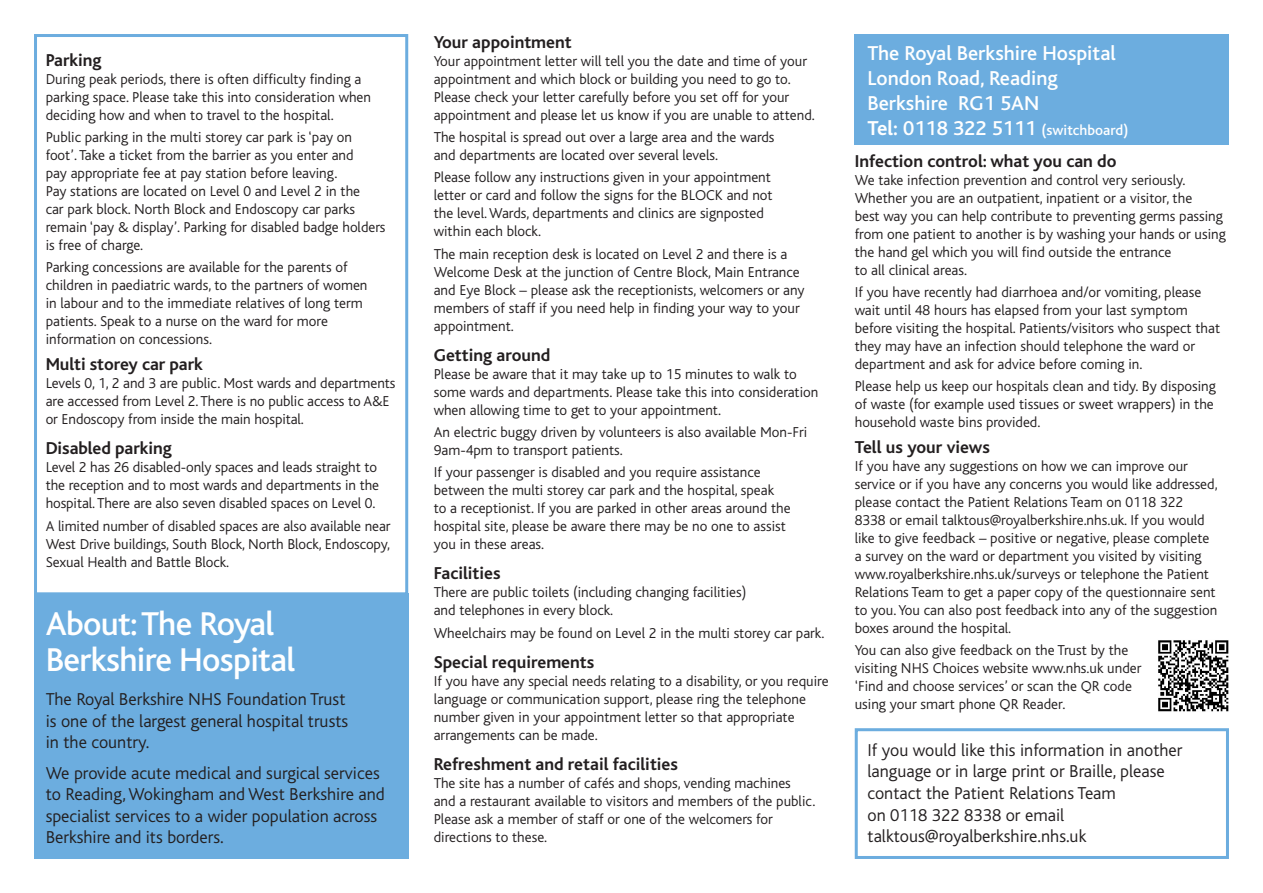
<style>
.page{position:relative;width:1263px;height:893px;background:#fff}
.page>*{position:absolute;margin:0;border:0;box-sizing:border-box;transform-origin:0 0}
.t1{font:500 34.5px/36px "Bliss";letter-spacing:-.02em;color:#fff}
.t2{font:500 21px/25.2px "Bliss";color:#fff}
.t3{font:300 18px/21.6px "Bliss";color:#231f20}
.t4{font:700 18px "Bliss";color:#231f20}
.t5{font:300 15px/18px "Bliss";color:#231f20}
.t6{font:500 15px "Bliss";color:#fff}
.s1{font-weight:700;font-size:21px}
.s2{font-size:21px}
</style>
<div class="page">
<div style="left:34px;top:34px;width:374px;height:561px;border:3px solid #6caddf"></div>
<div style="left:855px;top:728px;width:374px;height:131px;border:3px solid #6caddf"></div>
<div style="left:34px;top:593px;width:374px;height:266px;background:#6caddf"></div>
<div style="left:855px;top:34px;width:374px;height:111px;background:#6caddf"></div>
<img style="left:1158px;top:640px;width:71px;height:72px">
<p class="t4" style="left:46px;top:51px;width:57px">Parking</p>
<p class="t5" style="left:46px;top:70px;width:327px">During peak periods, there is often difficulty finding a parking space. Please take this into consideration when deciding how and when to travel to the hospital.</p>
<p class="t5" style="left:46px;top:128px;width:341px">Public parking in the multi storey car park is ‘pay on foot’. Take a ticket from the barrier as you enter and<br>pay appropriate fee at pay station before leaving.<br>Pay stations are located on Level 0 and Level 2 in the<br>car park block. North Block and Endoscopy car parks remain ‘pay &amp; display’. Parking for disabled badge holders is free of charge.</p>
<p class="t5" style="left:46px;top:259px;width:323px">Parking concessions are available for the parents of children in paediatric wards, to the partners of women in labour and to the immediate relatives of long term patients. Speak to a nurse on the ward for more information on concessions.</p>
<p class="t4" style="left:46px;top:355px;width:159px">Multi storey car park</p>
<p class="t5" style="left:46px;top:375px;width:351px">Levels 0, 1, 2 and 3 are public. Most wards and departments are accessed from Level 2. There is no public access to A&amp;E or Endoscopy from inside the main hospital.</p>
<p class="t4" style="left:46px;top:439px;width:128px">Disabled parking</p>
<p class="t5" style="left:46px;top:459px;width:335px">Level 2 has 26 disabled-only spaces and leads straight to the reception and to most wards and departments in the hospital. There are also seven disabled spaces on Level 0.</p>
<p class="t5" style="left:46px;top:517px;width:346px;text-align:justify">A limited number of disabled spaces are also available near West Drive buildings, South Block, North Block, Endoscopy, Sexual Health and Battle Block.</p>
<h1 class="t1" style="left:46px;top:606px;width:251px">About: The Royal<br>Berkshire Hospital</h1>
<p class="t3" style="left:46px;top:689px;width:304px">The Royal Berkshire NHS Foundation Trust is one of the largest general hospital trusts in the country.</p>
<p class="t3" style="left:46px;top:762px;width:341px">We provide acute medical and surgical services to Reading, Wokingham and West Berkshire and specialist services to a wider population across Berkshire and its borders.</p>
<p class="t4" style="left:434px;top:33px;width:140px">Your appointment</p>
<p class="t5" style="left:434px;top:52px;width:383px">Your appointment letter will tell you the date and time of your appointment and which block or building you need to go to.<br>Please check your letter carefully before you set off for your appointment and please let us know if you are unable to attend.</p>
<p class="t5" style="left:434px;top:128px;width:342px">The hospital is spread out over a large area and the wards and departments are located over several levels.</p>
<p class="t5" style="left:434px;top:169px;width:340px">Please follow any instructions given in your appointment letter or card and follow the signs for the BLOCK and not the level. Wards, departments and clinics are signposted within each block.</p>
<p class="t5" style="left:434px;top:245px;width:372px">The main reception desk is located on Level 2 and there is a Welcome Desk at the junction of Centre Block, Main Entrance and Eye Block – please ask the receptionists, welcomers or any members of staff if you need help in finding your way to your appointment.</p>
<p class="t4" style="left:434px;top:345px;width:118px">Getting around</p>
<p class="t5" style="left:434px;top:365px;width:386px">Please be aware that it may take up to 15 minutes to walk to some wards and departments. Please take this into consideration when allowing time to get to your appointment.</p>
<p class="t5" style="left:434px;top:423px;width:375px">An electric buggy driven by volunteers is also available Mon-Fri<br>9am-4pm to transport patients.</p>
<p class="t5" style="left:434px;top:463px;width:358px">If your passenger is disabled and you require assistance between the multi storey car park and the hospital, speak<br>to a receptionist. If you are parked in other areas around the hospital site, please be aware there may be no one to assist you in these areas.</p>
<p class="t4" style="left:434px;top:564px;width:68px">Facilities</p>
<p class="t5" style="left:434px;top:584px;width:314px">There are public toilets (including changing facilities) and telephones in every block.</p>
<p class="t5" style="left:434px;top:624px;width:392px">Wheelchairs may be found on Level 2 in the multi storey car park.</p>
<p class="t4" style="left:434px;top:652px;width:162px">Special requirements</p>
<p class="t5" style="left:434px;top:672px;width:396px">If you have any special needs relating to a disability, or you require language or communication support, please ring the telephone number given in your appointment letter so that appropriate arrangements can be made.</p>
<p class="t4" style="left:434px;top:754px;width:246px">Refreshment and retail facilities</p>
<p class="t5" style="left:434px;top:774px;width:383px">The site has a number of cafés and shops, vending machines and a restaurant available to visitors and members of the public.<br>Please ask a member of staff or one of the welcomers for directions to these.</p>
<h2 class="t2" style="left:867px;top:40px;width:250px">The Royal Berkshire Hospital<br>London Road, Reading<br>Berkshire RG1 5AN</h2>
<p class="t6" style="left:867px;top:122px;width:262px"><span class="s1">Tel:</span> <span class="s2">0118 322 5111</span> (switchboard)</p>
<p class="t4" style="left:855px;top:152px;width:263px">Infection control: what you can do</p>
<p class="t5" style="left:855px;top:171px;width:373px">We take infection prevention and control very seriously.<br>Whether you are an outpatient, inpatient or a visitor, the<br>best way you can help contribute to preventing germs passing from one patient to another is by washing your hands or using the hand gel which you will find outside the entrance<br>to all clinical areas.</p>
<p class="t5" style="left:855px;top:283px;width:367px">If you have recently had diarrhoea and/or vomiting, please wait until 48 hours has elapsed from your last symptom before visiting the hospital. Patients/visitors who suspect that they may have an infection should telephone the ward or department and ask for advice before coming in.</p>
<p class="t5" style="left:855px;top:378px;width:363px">Please help us keep our hospitals clean and tidy. By disposing of waste (for example used tissues or sweet wrappers) in the household waste bins provided.</p>
<p class="t4" style="left:855px;top:438px;width:137px">Tell us your views</p>
<p class="t5" style="left:855px;top:458px;width:364px">If you have any suggestions on how we can improve our service or if you have any concerns you would like addressed, please contact the Patient Relations Team on 0118 322<br>8338 or email talktous@royalberkshire.nhs.uk. If you would like to give feedback – positive or negative, please complete a survey on the ward or department you visited by visiting www.royalberkshire.nhs.uk/surveys or telephone the Patient Relations Team to get a paper copy of the questionnaire sent to you. You can also post feedback into any of the suggestion boxes around the hospital.</p>
<p class="t5" style="left:855px;top:642px;width:288px">You can also give feedback on the Trust by the visiting NHS Choices website www.nhs.uk under ‘Find and choose services’ or scan the QR code using your smart phone QR Reader.</p>
<p class="t3" style="left:867px;top:739px;width:316px">If you would like this information in another language or in large print or Braille, please contact the Patient Relations Team<br>on 0118 322 8338 or email talktous@royalberkshire.nhs.uk</p>
</div>
